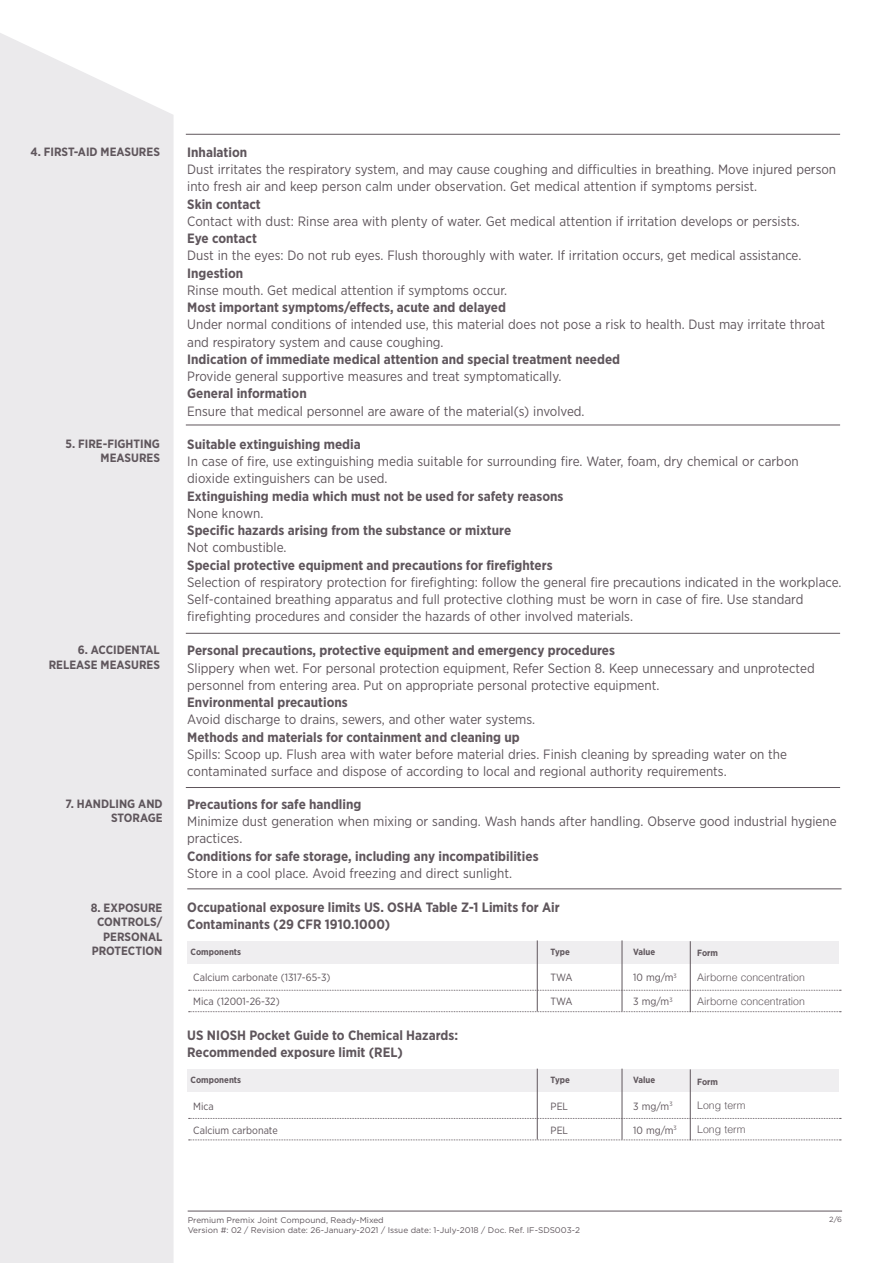
<style>
.page{position:relative;width:893px;height:1263px;background:#fff}
.page>*{position:absolute;margin:0;border:0;box-sizing:border-box;transform-origin:0 0}
.t1{font:13.5px/17.2px "Gotham Narrow";color:#5f565c}
.t2{font:700 13.5px/17.2px "Gotham Narrow";color:#5f565c}
.t3{font:700 12px/14.4px "Gotham Narrow";color:#5f565c;text-align:right}
.t4{font:10.5px "Gotham Narrow";color:#5f565c}
.t5{font:300 10.5px "Helvetica";color:#5f565c}
.t6{font:700 9px "Gotham Narrow";color:#5f565c}
.t7{font:8.25px "Gotham";color:#5f565c}
.t8{font:7.5px "Gotham";color:#5f565c}
</style>
<div class="page">
<div style="left:0;top:33px;width:174px;height:1230px;background:#ebeaec"></div>
<hr style="left:186px;top:134px;width:654px;height:1px;background:#5f565c">
<hr style="left:186px;top:633px;width:654px;height:1px;background:#5f565c">
<hr style="left:186px;top:787px;width:654px;height:1px;background:#5f565c">
<hr style="left:186px;top:425px;width:654px;height:1px;background:#5f565c">
<hr style="left:187px;top:888px;width:654px;height:1px;background:#5f565c">
<hr style="left:188px;top:1211px;width:654px;height:1px;background:#5f565c">
<div style="left:187px;top:941px;width:651px;height:22px;background:#efeef0"></div>
<div style="left:187px;top:1069px;width:651px;height:23px;background:#efeef0"></div>
<svg style="left:189px;top:990px;width:652px;height:1px"></svg>
<svg style="left:189px;top:1118px;width:652px;height:1px"></svg>
<svg style="left:189px;top:1011px;width:652px;height:1px"></svg>
<svg style="left:189px;top:1139px;width:652px;height:1px"></svg>
<hr style="left:622px;top:940px;width:1px;height:71px;background:#5f565c">
<hr style="left:622px;top:1069px;width:1px;height:70px;background:#5f565c">
<hr style="left:537px;top:940px;width:1px;height:71px;background:#5f565c">
<hr style="left:537px;top:1069px;width:1px;height:70px;background:#5f565c">
<hr style="left:690px;top:941px;width:1px;height:71px;background:#5f565c">
<hr style="left:690px;top:1069px;width:1px;height:71px;background:#5f565c">
<p class="t3" style="left:31px;top:144px;width:131px">4. FIRST-AID MEASURES</p>
<p class="t3" style="left:65px;top:436px;width:96px">5. FIRE-FIGHTING<br>MEASURES</p>
<p class="t3" style="left:49px;top:643px;width:113px">6. ACCIDENTAL<br>RELEASE MEASURES</p>
<p class="t3" style="left:65px;top:796px;width:99px">7. HANDLING AND<br>STORAGE</p>
<p class="t3" style="left:91px;top:900px;width:73px">8. EXPOSURE<br>CONTROLS/<br>PERSONAL<br>PROTECTION</p>
<p class="t2" style="left:187px;top:143px;width:61px">Inhalation</p>
<p class="t1" style="left:187px;top:160px;width:650px">Dust irritates the respiratory system, and may cause coughing and difficulties in breathing. Move injured person into fresh air and keep person calm under observation. Get medical attention if symptoms persist.</p>
<p class="t2" style="left:187px;top:195px;width:75px">Skin contact</p>
<p class="t1" style="left:187px;top:212px;width:614px">Contact with dust: Rinse area with plenty of water. Get medical attention if irritation develops or persists.</p>
<p class="t2" style="left:187px;top:230px;width:71px">Eye contact</p>
<p class="t1" style="left:187px;top:247px;width:616px">Dust in the eyes: Do not rub eyes. Flush thoroughly with water. If irritation occurs, get medical assistance.</p>
<p class="t2" style="left:187px;top:264px;width:57px">Ingestion</p>
<p class="t1" style="left:187px;top:281px;width:321px">Rinse mouth. Get medical attention if symptoms occur.</p>
<p class="t2" style="left:187px;top:299px;width:320px">Most important symptoms/effects, acute and delayed</p>
<p class="t1" style="left:187px;top:316px;width:639px">Under normal conditions of intended use, this material does not pose a risk to health. Dust may irritate throat and respiratory system and cause coughing.</p>
<p class="t2" style="left:187px;top:350px;width:434px">Indication of immediate medical attention and special treatment needed</p>
<p class="t1" style="left:187px;top:367px;width:376px">Provide general supportive measures and treat symptomatically.</p>
<p class="t2" style="left:187px;top:385px;width:121px">General information</p>
<p class="t1" style="left:187px;top:402px;width:399px">Ensure that medical personnel are aware of the material(s) involved.</p>
<p class="t2" style="left:187px;top:435px;width:175px">Suitable extinguishing media</p>
<p class="t1" style="left:187px;top:452px;width:613px">In case of fire, use extinguishing media suitable for surrounding fire. Water, foam, dry chemical or carbon dioxide extinguishers can be used.</p>
<p class="t2" style="left:187px;top:487px;width:378px">Extinguishing media which must not be used for safety reasons</p>
<p class="t1" style="left:187px;top:504px;width:78px">None known.</p>
<p class="t2" style="left:187px;top:522px;width:325px">Specific hazards arising from the substance or mixture</p>
<p class="t1" style="left:187px;top:539px;width:101px">Not combustible.</p>
<p class="t2" style="left:187px;top:556px;width:367px">Special protective equipment and precautions for firefighters</p>
<p class="t1" style="left:187px;top:573px;width:656px">Selection of respiratory protection for firefighting: follow the general fire precautions indicated in the workplace.<br>Self-contained breathing apparatus and full protective clothing must be worn in case of fire. Use standard firefighting procedures and consider the hazards of other involved materials.</p>
<p class="t2" style="left:187px;top:642px;width:429px">Personal precautions, protective equipment and emergency procedures</p>
<p class="t1" style="left:187px;top:659px;width:629px">Slippery when wet. For personal protection equipment, Refer Section 8. Keep unnecessary and unprotected personnel from entering area. Put on appropriate personal protective equipment.</p>
<p class="t2" style="left:187px;top:694px;width:162px">Environmental precautions</p>
<p class="t1" style="left:187px;top:711px;width:350px">Avoid discharge to drains, sewers, and other water systems.</p>
<p class="t2" style="left:187px;top:728px;width:334px">Methods and materials for containment and cleaning up</p>
<p class="t1" style="left:187px;top:745px;width:601px">Spills: Scoop up. Flush area with water before material dries. Finish cleaning by spreading water on the contaminated surface and dispose of according to local and regional authority requirements.</p>
<p class="t2" style="left:187px;top:795px;width:176px">Precautions for safe handling</p>
<p class="t1" style="left:187px;top:812px;width:651px">Minimize dust generation when mixing or sanding. Wash hands after handling. Observe good industrial hygiene practices.</p>
<p class="t2" style="left:187px;top:847px;width:353px">Conditions for safe storage, including any incompatibilities</p>
<p class="t1" style="left:187px;top:864px;width:326px">Store in a cool place. Avoid freezing and direct sunlight.</p>
<p class="t2" style="left:187px;top:898px;width:374px">Occupational exposure limits US. OSHA Table Z-1 Limits for Air<br>Contaminants (29 CFR 1910.1000)</p>
<p class="t6" style="left:191px;top:946px;width:52px">Components</p>
<p class="t6" style="left:551px;top:946px;width:21px">Type</p>
<p class="t6" style="left:633px;top:946px;width:24px">Value</p>
<p class="t6" style="left:697px;top:947px;width:22px">Form</p>
<p class="t4" style="left:193px;top:971px;width:139px">Calcium carbonate (1317-65-3)</p>
<p class="t4" style="left:193px;top:995px;width:88px">Mica (12001-26-32)</p>
<p class="t4" style="left:551px;top:971px;width:24px">TWA</p>
<p class="t4" style="left:551px;top:995px;width:24px">TWA</p>
<p class="t4" style="left:633px;top:971px;width:45px">10 mg/m<sup>3</sup></p>
<p class="t4" style="left:633px;top:995px;width:41px">3 mg/m<sup>3</sup></p>
<p class="t5" style="left:697px;top:968px;width:109px">Airborne concentration</p>
<p class="t5" style="left:697px;top:992px;width:109px">Airborne concentration</p>
<p class="t2" style="left:187px;top:1027px;width:272px">US NIOSH Pocket Guide to Chemical Hazards:<br>Recommended exposure limit (REL)</p>
<p class="t6" style="left:191px;top:1074px;width:52px">Components</p>
<p class="t6" style="left:551px;top:1074px;width:21px">Type</p>
<p class="t6" style="left:633px;top:1074px;width:24px">Value</p>
<p class="t6" style="left:697px;top:1075px;width:22px">Form</p>
<p class="t4" style="left:193px;top:1099px;width:22px">Mica</p>
<p class="t4" style="left:193px;top:1123px;width:86px">Calcium carbonate</p>
<p class="t4" style="left:551px;top:1099px;width:19px">PEL</p>
<p class="t4" style="left:551px;top:1123px;width:19px">PEL</p>
<p class="t4" style="left:633px;top:1099px;width:41px">3 mg/m<sup>3</sup></p>
<p class="t4" style="left:633px;top:1123px;width:45px">10 mg/m<sup>3</sup></p>
<p class="t5" style="left:697px;top:1097px;width:50px">Long term</p>
<p class="t5" style="left:697px;top:1121px;width:50px">Long term</p>
<p class="t7" style="left:188px;top:1215px;width:198px">Premium Premix Joint Compound, Ready-Mixed</p>
<p class="t8" style="left:829px;top:1214px;width:14px">2/6</p>
<p class="t7" style="left:188px;top:1224px;width:394px">Version #: 02 / Revision date: 26-January-2021 / Issue date: 1-July-2018 / Doc. Ref. IF-SDS003-2</p>
</div>
